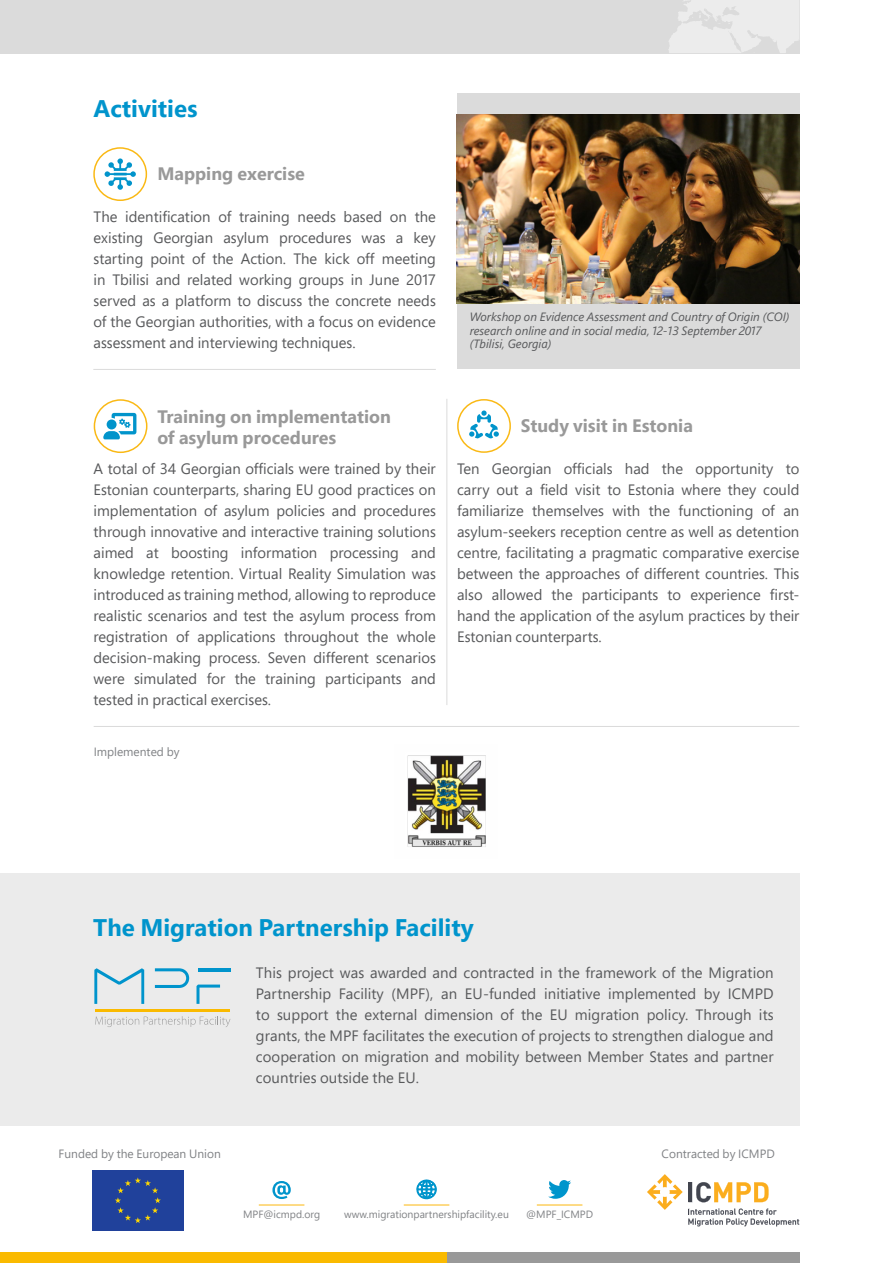
<style>
.page{position:relative;width:893px;height:1263px;background:#fff}
.page>*{position:absolute;margin:0;border:0;box-sizing:border-box;transform-origin:0 0}
.t1{font:700 24px "Segoe Pro";color:#0094cc}
.t2{font:700 18px/21px "Segoe Pro";color:#999}
.t3{font:15px/21px "Segoe Pro";color:#58595b;text-align:justify}
.t4{font:italic 12px/13.5px "Segoe Pro";color:#58595b}
.t5{font:12px "Segoe Pro";color:#808285}
.t6{font:10.5px "Segoe Pro";color:#808285}
</style>
<div class="page">
<div style="left:0;top:1252px;width:447px;height:11px;background:#faba00"></div>
<div style="left:447px;top:1252px;width:352px;height:11px;background:#999"></div>
<div style="left:0;top:0;width:799px;height:53px;background:#dbdbdb"></div>
<svg style="left:668px;top:0;width:132px;height:53px"></svg>
<div style="left:457px;top:94px;width:342px;height:275px;background:#dbdbdb"></div>
<img style="left:457px;top:115px;width:342px;height:189px">
<div style="left:0;top:873px;width:799px;height:252px;background:#ebebeb"></div>
<svg style="left:94px;top:968px;width:50px;height:36px"></svg>
<svg style="left:155px;top:968px;width:34px;height:20px"></svg>
<hr style="left:198px;top:968px;width:32px;height:3px;background:#0094cc">
<svg style="left:196px;top:984px;width:24px;height:20px"></svg>
<hr style="left:95px;top:1009px;width:135px;height:3px;background:#faba00">
<svg style="left:95px;top:1016px;width:135px;height:11px"></svg>
<svg style="left:647px;top:1174px;width:152px;height:52px"></svg>
<div style="left:92px;top:1170px;width:91px;height:61px;background:#20419b"></div>
<svg style="left:115px;top:1177px;width:46px;height:46px"></svg>
<svg style="left:548px;top:1180px;width:23px;height:19px"></svg>
<svg style="left:272px;top:1181px;width:19px;height:18px"></svg>
<svg style="left:416px;top:1179px;width:21px;height:20px"></svg>
<hr style="left:259px;top:1204px;width:45px;height:1px;background:#fdb913">
<hr style="left:404px;top:1204px;width:45px;height:1px;background:#fdb913">
<hr style="left:537px;top:1204px;width:45px;height:1px;background:#fdb913">
<hr style="left:94px;top:726px;width:705px;height:1px;background:#dbdbdb">
<hr style="left:446px;top:399px;width:1px;height:306px;background:#dbdbdb">
<hr style="left:93px;top:369px;width:343px;height:1px;background:#dbdbdb">
<img style="left:407px;top:755px;width:79px;height:92px">
<div style="left:457px;top:399px;width:54px;height:54px;border:2px solid #fab915;border-radius:50%"></div>
<svg style="left:469px;top:410px;width:30px;height:29px"></svg>
<div style="left:93px;top:147px;width:54px;height:54px;border:2px solid #fab915;border-radius:50%"></div>
<svg style="left:104px;top:158px;width:32px;height:32px"></svg>
<div style="left:94px;top:399px;width:53px;height:54px;border:2px solid #fab915;border-radius:50%"></div>
<svg style="left:103px;top:413px;width:33px;height:26px"></svg>
<h1 class="t1" style="left:94px;top:91px;width:106px">Activities</h1>
<p class="t2" style="left:157px;top:163px;width:149px">Mapping exercise</p>
<p class="t3" style="left:94px;top:206px;width:344px">The identification of training needs based on the existing Georgian asylum procedures was a key starting point of the Action. The kick off meeting in Tbilisi and related working groups in June 2017 served as a platform to discuss the concrete needs of the Georgian authorities, with a focus on evidence assessment and interviewing techniques.</p>
<p class="t4" style="left:470px;top:310px;width:321px">Workshop on Evidence Assessment and Country of Origin (COI) research online and in social media, 12-13 September 2017 (Tbilisi, Georgia)</p>
<p class="t2" style="left:157px;top:406px;width:235px">Training on implementation of asylum procedures</p>
<p class="t3" style="left:94px;top:458px;width:344px">A total of 34 Georgian officials were trained by their Estonian counterparts, sharing EU good practices on implementation of asylum policies and procedures through innovative and interactive training solutions aimed at boosting information processing and knowledge retention. Virtual Reality Simulation was introduced as training method, allowing to reproduce realistic scenarios and test the asylum process from registration of applications throughout the whole decision-making process. Seven different scenarios were simulated for the training participants and tested in practical exercises.</p>
<p class="t5" style="left:94px;top:744px;width:87px">Implemented by</p>
<p class="t2" style="left:521px;top:415px;width:174px">Study visit in Estonia</p>
<p class="t3" style="left:457px;top:458px;width:344px">Ten Georgian officials had the opportunity to carry out a field visit to Estonia where they could familiarize themselves with the functioning of an asylum-seekers reception centre as well as detention centre, facilitating a pragmatic comparative exercise between the approaches of different countries. This also allowed the participants to experience first&shy;hand the application of the asylum practices by their Estonian counterparts.</p>
<h1 class="t1" style="left:93px;top:910px;width:382px">The Migration Partnership Facility</h1>
<p class="t3" style="left:256px;top:962px;width:519px">This project was awarded and contracted in the framework of the Migration Partnership Facility (MPF), an EU-funded initiative implemented by ICMPD to support the external dimension of the EU migration policy. Through its grants, the MPF facilitates the execution of projects to strengthen dialogue and cooperation on migration and mobility between Member States and partner countries outside the EU.</p>
<p class="t5" style="left:59px;top:1146px;width:164px">Funded by the European Union</p>
<p class="t5" style="left:662px;top:1146px;width:115px">Contracted by ICMPD</p>
<p class="t6" style="left:243px;top:1207px;width:79px">MPF@icmpd.org</p>
<p class="t6" style="left:344px;top:1207px;width:166px">www.migrationpartnershipfacility.eu</p>
<p class="t6" style="left:526px;top:1207px;width:68px">@MPF_ICMPD</p>
</div>
